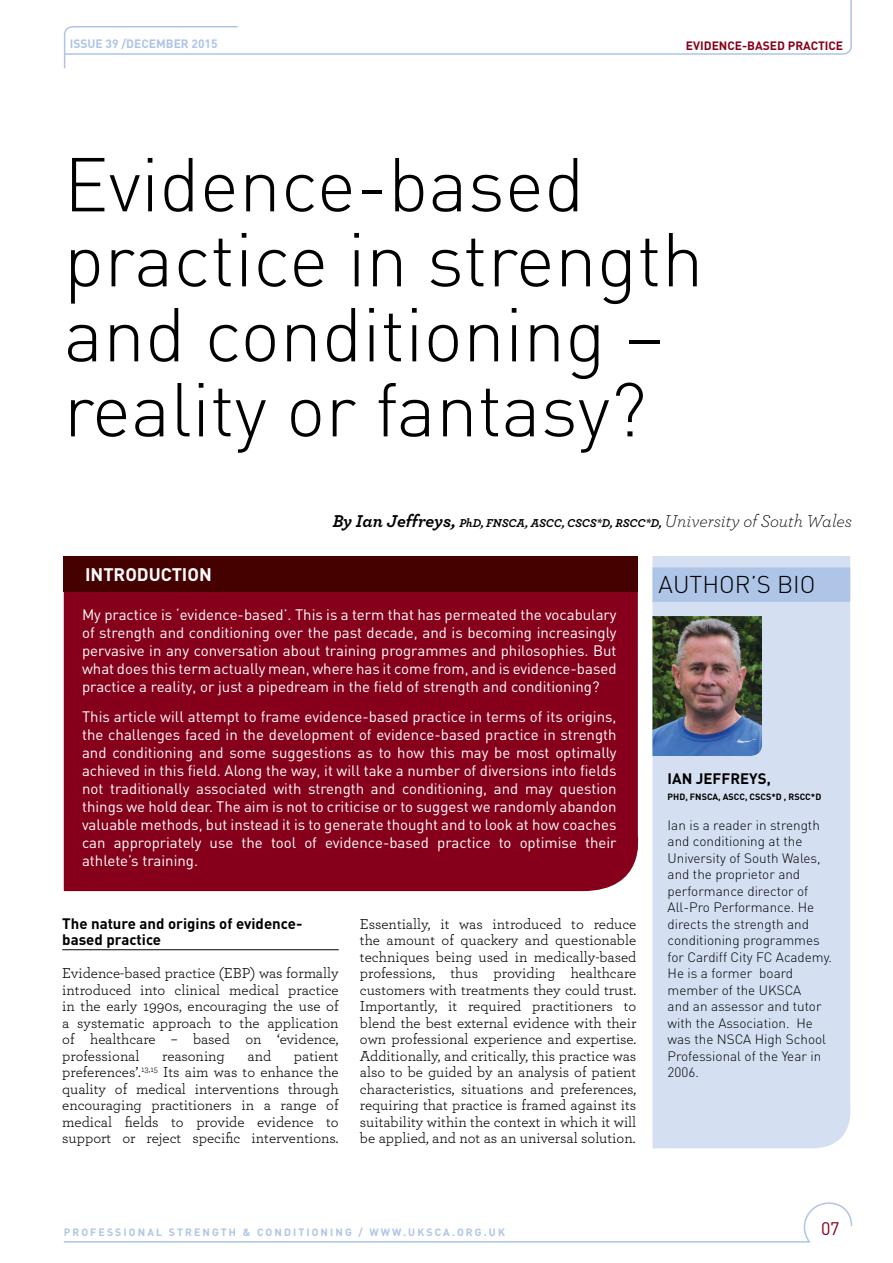
<style>
.page{position:relative;width:893px;height:1263px;background:#fff}
.page>*{position:absolute;margin:0;border:0;box-sizing:border-box;transform-origin:0 0}
.t1{font:300 75px/75px "DIN";color:#000}
.t2{font:300 24px "DIN";color:#000}
.t3{font:700 18px "DIN";color:#fff}
.t4{font:18px "DIN";color:#87001b}
.t5{font:15px/16.5px "Archer";color:#000;text-align:justify}
.t6{font:15px/18px "DIN";color:#fff;text-align:justify}
.t7{font:700 15px/16.5px "DIN";color:#000}
.t8{font:300 13.5px/16.5px "DIN";color:#000}
.t9{font:italic 700 12px "Archer";color:#000}
.t10{font:700 12px "DIN";color:#87001b}
.t11{font:700 12px "DIN";color:#aec5e7}
.t12{font:700 10.5px "DIN";letter-spacing:.2em;color:#aec5e7}
.t13{font:700 9px "DIN";color:#000}
.s1{font-size:18px}
.s2{font-weight:300;font-size:18px}
</style>
<div class="page">
<svg style="left:63px;top:1202px;width:790px;height:41px"></svg>
<svg style="left:63px;top:0;width:789px;height:69px"></svg>
<hr style="left:62px;top:949px;width:277px;height:1px;background:#000">
<div style="left:64px;top:591px;width:575px;height:300px;background:#87001b"></div>
<div style="left:64px;top:556px;width:574px;height:35px;background:#450000"></div>
<div style="left:652px;top:556px;width:199px;height:592px;background:#d4dff2"></div>
<div style="left:652px;top:567px;width:198px;height:35px;background:#aec5e7"></div>
<img style="left:652px;top:616px;width:111px;height:140px">
<p class="t11" style="left:70px;top:36px;width:149px">ISSUE 39 /DECEMBER 2015</p>
<p class="t10" style="left:686px;top:38px;width:157px">EVIDENCE-BASED PRACTICE</p>
<h1 class="t1" style="left:64px;top:146px;width:641px">Evidence-based practice in strength and conditioning – reality or fantasy?</h1>
<p class="t9" style="left:333px;top:516px;width:521px"><span class="s1">By Ian Jeffreys,</span> PhD, FNSCA, ASCC, CSCS*D, RSCC*D, <span class="s2">University of South Wales</span></p>
<p class="t3" style="left:85px;top:563px;width:64px">Introduc</p>
<p class="t3" style="left:172px;top:563px;width:42px">tion</p>
<p class="t6" style="left:82px;top:605px;width:536px">My practice is ‘evidence-based’. This is a term that has permeated the vocabulary of strength and conditioning over the past decade, and is becoming increasingly pervasive in any conversation about training programmes and philosophies. But what does this term actually mean, where has it come from, and is evidence-based practice a reality, or just a pipedream in the field of strength and conditioning?</p>
<p class="t6" style="left:82px;top:708px;width:536px">This article will attempt to frame evidence-based practice in terms of its origins, the challenges faced in the development of evidence-based practice in strength and conditioning and some suggestions as to how this may be most optimally achieved in this field. Along the way, it will take a number of diversions into fields not traditionally associated with strength and conditioning, and may question things we hold dear. The aim is not to criticise or to suggest we randomly abandon valuable methods, but instead it is to generate thought and to look at how coaches can appropriately use the tool of evidence-based practice to optimise their athlete’s training.</p>
<p class="t7" style="left:62px;top:914px;width:242px">The nature and origins of evidence&shy;based practice</p>
<p class="t5" style="left:62px;top:964px;width:278px">Evidence-based practice (EBP) was formally introduced into clinical medical practice in the early 1990s, encouraging the use of a systematic approach to the application of healthcare – based on ‘evidence, professional</p>
<p class="t5" style="left:162px;top:1047px;width:64px">reasoning</p>
<p class="t5" style="left:248px;top:1047px;width:25px">and</p>
<p class="t5" style="left:62px;top:1047px;width:278px;text-indent:232px">patient preferences’.<sup>13,15</sup> Its aim was to enhance the quality of medical interventions through encouraging practitioners in a range of medical fields to provide evidence to support or reject specific interventions.</p>
<p class="t5" style="left:360px;top:915px;width:278px">Essentially, it was introduced to reduce the amount of quackery and questionable techniques being used in medically-based professions, thus providing healthcare customers with treatments they could trust.<br>Importantly, it required practitioners to blend the best external evidence with their own professional experience and expertise.<br>Additionally, and critically, this practice was also to be guided by an analysis of patient characteristics, situations and preferences, requiring that practice is framed against its suitability within the context in which it will be applied, and not as an universal solution.</p>
<h2 class="t2" style="left:659px;top:570px;width:158px">AUTHOR’S BIO</h2>
<p class="t7" style="left:668px;top:769px;width:105px">Ian Jeffreys,</p>
<p class="t13" style="left:668px;top:791px;width:155px">Ph D, FNSCA, ASCC, CSCS*D , RSCC*D</p>
<p class="t8" style="left:668px;top:816px;width:166px">Ian is a reader in strength and conditioning at the<br>University of South Wales, and the proprietor and performance director of<br>All-Pro Performance. He directs the strength and conditioning programmes for Cardiff City FC Academy.<br>He is a former board member of the UKSCA<br>and an assessor and tutor with the Association. He was the NSCA High School<br>Professional of the Year in<br>2006.</p>
<p class="t12" style="left:64px;top:1225px;width:443px">PROFESSIONAL STRENGTH &amp; CONDITIONING / WWW.UKSCA.ORG.UK</p>
<p class="t4" style="left:821px;top:1217px;width:20px">07</p>
</div>
